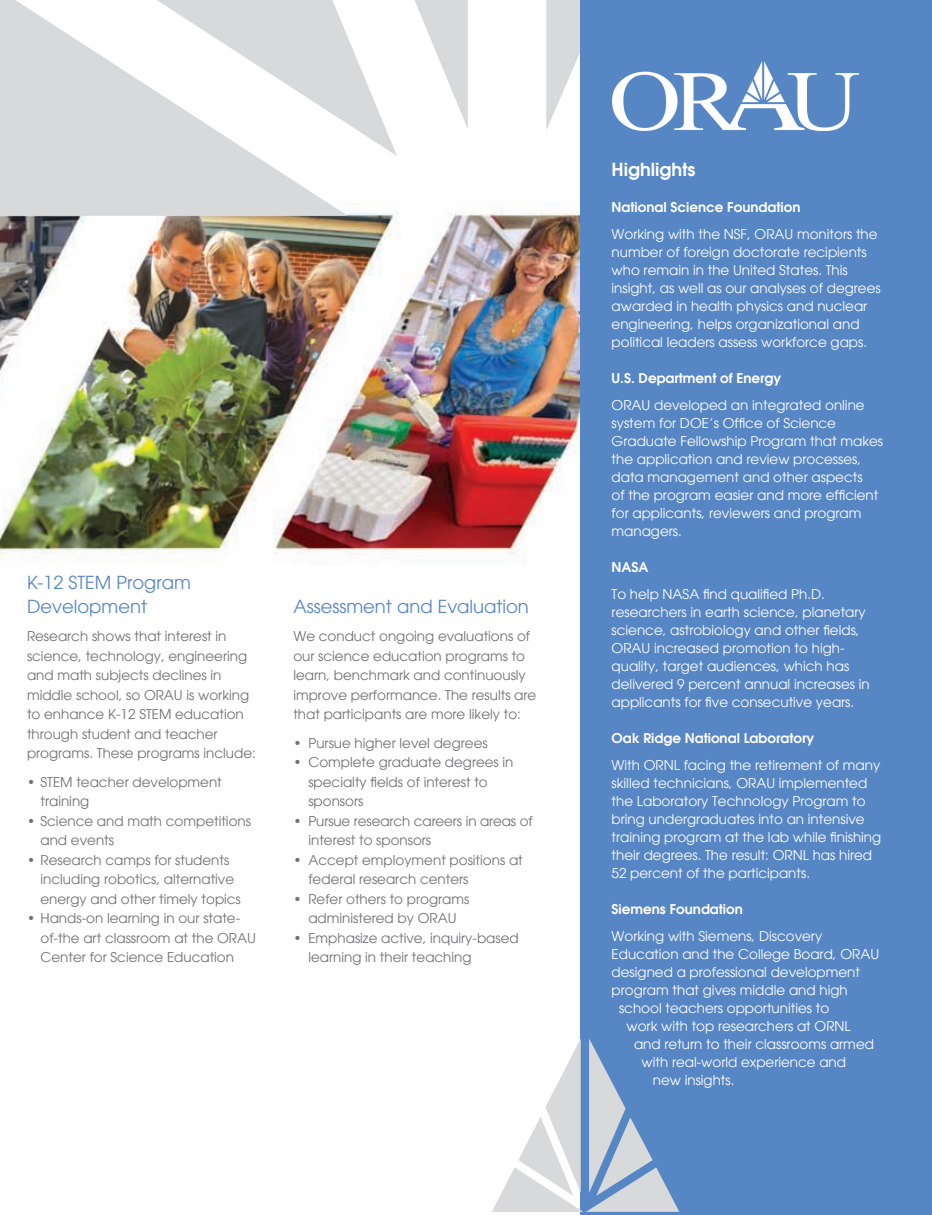
<style>
.page{position:relative;width:932px;height:1215px;background:#fff}
.page>*{position:absolute;margin:0;border:0;box-sizing:border-box;transform-origin:0 0}
.t1{font:18px "Avant Garde";color:#5786c5}
.t2{font:600 18px "Avant Garde";color:#fff}
.t3{font:13.5px/18px "Avant Garde";color:#fff}
.t4{font:13.5px/19.5px "Avant Garde";color:#717074}
.t5{font:600 13.5px "Avant Garde";color:#fff}
</style>
<div class="page">
<img style="left:0;top:207px;width:580px;height:353px">
<svg style="left:0;top:0;width:348px;height:216px;fill:#d8d9db"></svg>
<svg style="left:157px;top:0;width:240px;height:156px"></svg>
<svg style="left:415px;top:0;width:53px;height:128px"></svg>
<svg style="left:546px;top:0;width:34px;height:130px"></svg>
<div style="left:580px;top:0;width:352px;height:1215px;background:#5786c5"></div>
<svg style="left:492px;top:1038px;width:187px;height:174px"></svg>
<img style="left:612px;top:62px;width:246px;height:69px">
<p class="t1" style="left:27px;top:571px;width:165px">K-12 STEM Program</p>
<p class="t1" style="left:27px;top:595px;width:122px">Development</p>
<p class="t4" style="left:27px;top:627px;width:230px">Research shows that interest in science, technology, engineering and math subjects declines in middle school, so ORAU is working to enhance K-12 STEM education through student and teacher programs. These programs include:</p>
<p class="t4" style="left:27px;top:772px;width:196px">• STEM teacher development</p>
<p class="t4" style="left:41px;top:792px;width:50px">training</p>
<p class="t4" style="left:40px;top:811px;width:212px;text-indent:-14px">• Science and math competitions and events</p>
<p class="t4" style="left:27px;top:850px;width:204px">• Research camps for students</p>
<p class="t4" style="left:40px;top:870px;width:202px">including robotics, alternative energy and other timely topics</p>
<p class="t4" style="left:40px;top:909px;width:217px;text-indent:-14px">• Hands-on learning in our state&shy;of-the art classroom at the ORAU<br>Center for Science Education</p>
<p class="t1" style="left:293px;top:596px;width:237px">Assessment and Evaluation</p>
<p class="t4" style="left:293px;top:627px;width:244px">We conduct ongoing evaluations of our science education programs to learn, benchmark and continuously improve performance. The results are that participants are more likely to:</p>
<p class="t4" style="left:293px;top:733px;width:196px">• Pursue higher level degrees</p>
<p class="t4" style="left:308px;top:753px;width:207px;text-indent:-15px">• Complete graduate degrees in specialty fields of interest to</p>
<p class="t4" style="left:308px;top:792px;width:56px">sponsors</p>
<p class="t4" style="left:308px;top:811px;width:226px;text-indent:-15px">• Pursue research careers in areas of interest to sponsors</p>
<p class="t4" style="left:308px;top:850px;width:216px;text-indent:-15px">• Accept employment positions at federal research centers</p>
<p class="t4" style="left:293px;top:889px;width:177px">• Refer others to programs</p>
<p class="t4" style="left:308px;top:909px;width:150px">administered by ORAU</p>
<p class="t4" style="left:308px;top:928px;width:212px;text-indent:-15px">• Emphasize active, inquiry-based learning in their teaching</p>
<p class="t2" style="left:611px;top:158px;width:85px">Highlights</p>
<p class="t5" style="left:611px;top:198px;width:190px">National Science Foundation</p>
<p class="t3" style="left:611px;top:226px;width:271px">Working with the NSF, ORAU monitors the number of foreign doctorate recipients who remain in the United States. This insight, as well as our analyses of degrees awarded in health physics and nuclear engineering, helps organizational and political leaders assess workforce gaps.</p>
<p class="t5" style="left:611px;top:369px;width:171px">U.S. Department of Energy</p>
<p class="t3" style="left:611px;top:397px;width:273px">ORAU developed an integrated online system for DOE’s Office of Science Graduate Fellowship Program that makes the application and review processes, data management and other aspects<br>of the program easier and more efficient for applicants, reviewers and program managers.</p>
<p class="t5" style="left:611px;top:558px;width:38px">NASA</p>
<p class="t3" style="left:611px;top:586px;width:260px">To help NASA find qualified Ph.D. researchers in earth science, planetary science, astrobiology and other fields, ORAU increased promotion to high&shy;quality, target audiences, which has delivered 9 percent annual increases in applicants for five consecutive years.</p>
<p class="t5" style="left:611px;top:729px;width:204px">Oak Ridge National Laboratory</p>
<p class="t3" style="left:611px;top:757px;width:271px">With ORNL facing the retirement of many skilled technicians, ORAU implemented the Laboratory Technology Program to bring undergraduates into an intensive training program at the lab while finishing their degrees. The result: ORNL has hired 52 percent of the participants.</p>
<p class="t5" style="left:611px;top:900px;width:133px">Siemens Foundation</p>
<p class="t3" style="left:611px;top:928px;width:212px">Working with Siemens, Discovery</p>
<p class="t3" style="left:611px;top:946px;width:269px">Education and the College Board, ORAU</p>
<p class="t3" style="left:611px;top:964px;width:250px">designed a professional development</p>
<p class="t3" style="left:611px;top:982px;width:238px">program that gives middle and high</p>
<p class="t3" style="left:619px;top:1000px;width:212px">school teachers opportunities to</p>
<p class="t3" style="left:626px;top:1018px;width:226px">work with top researchers at ORNL</p>
<p class="t3" style="left:634px;top:1036px;width:241px">and return to their classrooms armed</p>
<p class="t3" style="left:641px;top:1054px;width:206px">with real-world experience and</p>
<p class="t3" style="left:652px;top:1072px;width:83px">new insights.</p>
</div>
